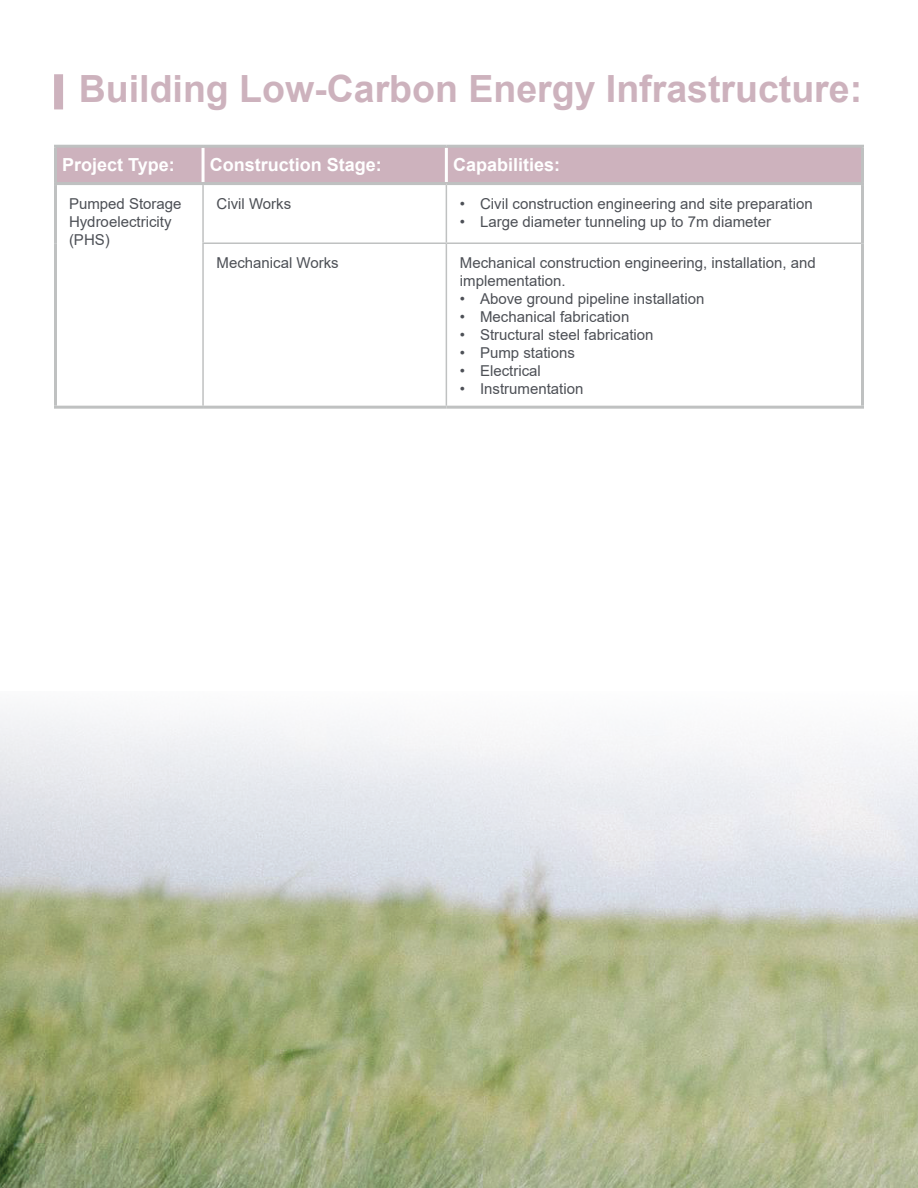
<style>
.page{position:relative;width:918px;height:1188px;background:#fff}
.page>*{position:absolute;margin:0;border:0;box-sizing:border-box;transform-origin:0 0}
.t1{font:700 37.5px "Arial";color:#cdb2bd}
.t2{font:700 18px "Arial";color:#fff}
.t3{font:15px/18px "Arial";color:#4d5056}
</style>
<div class="page">
<div style="left:57px;top:148px;width:804px;height:34px;background:#cdb2bd"></div>
<hr style="left:202px;top:185px;width:2px;height:57px;background:#bfc1c1">
<hr style="left:446px;top:185px;width:1px;height:57px;background:#bfc1c1">
<hr style="left:202px;top:242px;width:244px;height:2px;background:#bfc1c1">
<hr style="left:202px;top:244px;width:2px;height:162px;background:#bfc1c1">
<hr style="left:446px;top:242px;width:415px;height:2px;background:#bfc1c1">
<hr style="left:446px;top:244px;width:1px;height:162px;background:#bfc1c1">
<hr style="left:202px;top:148px;width:3px;height:34px;background:#fff">
<hr style="left:445px;top:148px;width:3px;height:34px;background:#fff">
<hr style="left:54px;top:145px;width:149px;height:3px;background:#bfc1c1">
<hr style="left:54px;top:148px;width:3px;height:34px;background:#bfc1c1">
<hr style="left:203px;top:145px;width:243px;height:3px;background:#bfc1c1">
<hr style="left:446px;top:145px;width:418px;height:3px;background:#bfc1c1">
<hr style="left:861px;top:148px;width:3px;height:34px;background:#bfc1c1">
<hr style="left:54px;top:182px;width:149px;height:3px;background:#bfc1c1">
<hr style="left:203px;top:182px;width:243px;height:3px;background:#bfc1c1">
<hr style="left:446px;top:182px;width:418px;height:3px;background:#bfc1c1">
<hr style="left:54px;top:185px;width:3px;height:58px;background:#bfc1c1">
<hr style="left:861px;top:185px;width:3px;height:58px;background:#bfc1c1">
<hr style="left:54px;top:243px;width:3px;height:163px;background:#bfc1c1">
<hr style="left:861px;top:243px;width:3px;height:163px;background:#bfc1c1">
<hr style="left:54px;top:406px;width:149px;height:3px;background:#bfc1c1">
<hr style="left:203px;top:406px;width:243px;height:3px;background:#bfc1c1">
<hr style="left:446px;top:406px;width:418px;height:3px;background:#bfc1c1">
<div style="left:54px;top:74px;width:9px;height:35px;background:#cdb2bd"></div>
<img style="left:0;top:712px;width:918px;height:476px">
<h1 class="t1" style="left:79px;top:62px;width:785px">Building Low-Carbon Energy Infrastructure:</h1>
<p class="t2" style="left:62px;top:152px;width:114px">Project Type:</p>
<p class="t2" style="left:210px;top:152px;width:174px">Construction Stage:</p>
<p class="t2" style="left:453px;top:152px;width:109px">Capabilities:</p>
<p class="t3" style="left:69px;top:194px;width:114px">Pumped Storage<br>Hydroelectricity (PHS)</p>
<p class="t3" style="left:217px;top:194px;width:76px">Civil Works</p>
<p class="t3" style="left:460px;top:194px;width:354px">• Civil construction engineering and site preparation</p>
<p class="t3" style="left:460px;top:212px;width:313px">• Large diameter tunneling up to 7m diameter</p>
<p class="t3" style="left:217px;top:253px;width:124px">Mechanical Works</p>
<p class="t3" style="left:460px;top:253px;width:357px">Mechanical construction engineering, installation, and implementation.</p>
<p class="t3" style="left:460px;top:289px;width:246px">• Above ground pipeline installation</p>
<p class="t3" style="left:460px;top:307px;width:171px">• Mechanical fabrication</p>
<p class="t3" style="left:460px;top:325px;width:195px">• Structural steel fabrication</p>
<p class="t3" style="left:460px;top:343px;width:117px">• Pump stations</p>
<p class="t3" style="left:460px;top:361px;width:83px">• Electrical</p>
<p class="t3" style="left:460px;top:379px;width:125px">• Instrumentation</p>
</div>
